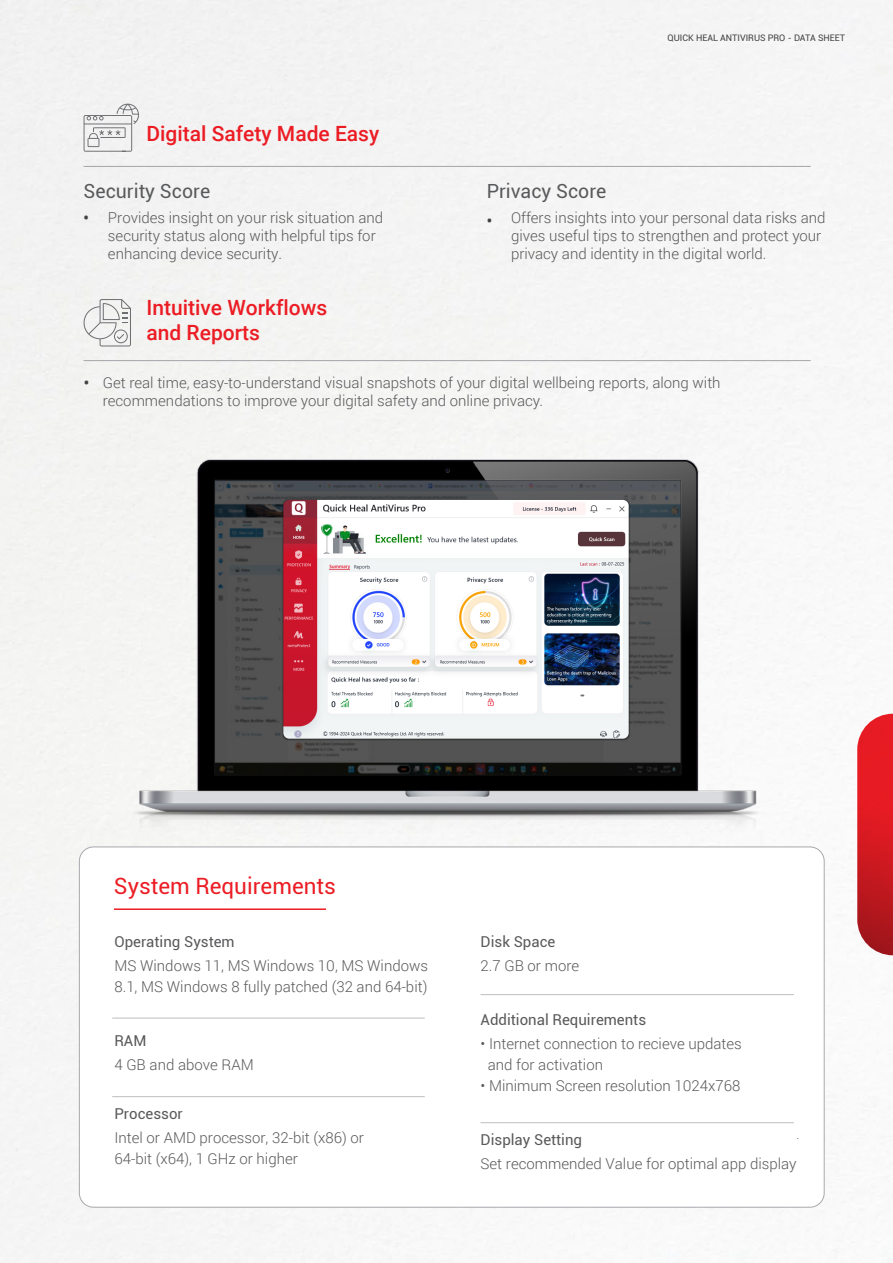
<style>
.page{position:relative;width:893px;height:1263px;background:#fff}
.page>*{position:absolute;margin:0;border:0;box-sizing:border-box;transform-origin:0 0}
.t1{font:22.5px "Roboto";color:#ec1c24}
.t2{font:500 21px/25.2px "Roboto";color:#ec1c24}
.t3{font:19.5px "Roboto";color:#58595b}
.t4{font:300 15px/18px "Roboto";color:#59595c}
.t5{font:15px "Roboto";color:#59595b}
.t6{font:15px "Roboto";color:#59595c}
.t7{font:700 15px "Roboto";color:#424143}
.t8{font:300 12px "Roboto";color:#59595b}
.t9{font:9px "Roboto";color:#414042}
.s1{font-weight:700;color:#424143}
</style>
<div class="page">
<hr style="left:114px;top:908px;width:212px;height:2px;background:#ec1c24">
<hr style="left:112px;top:1096px;width:313px;height:1px;background:#bcbec0">
<hr style="left:112px;top:1017px;width:313px;height:1px;background:#bcbec0">
<hr style="left:481px;top:994px;width:313px;height:1px;background:#bcbec0">
<hr style="left:481px;top:1122px;width:313px;height:1px;background:#bcbec0">
<svg style="left:857px;top:714px;width:36px;height:241px;background:#d42a31"></svg>
<hr style="left:84px;top:166px;width:727px;height:1px;background:#a3a5a8">
<svg style="left:84px;top:104px;width:55px;height:48px"></svg>
<hr style="left:84px;top:360px;width:727px;height:1px;background:#a3a5a8">
<svg style="left:83px;top:299px;width:48px;height:47px"></svg>
<img style="left:106px;top:440px;width:680px;height:406px">
<svg style="left:214px;top:480px;width:466px;height:296px;background:#48494a"></svg>
<img style="left:282px;top:498px;width:350px;height:243px">
<img style="left:283px;top:500px;width:346px;height:239px">
<h2 class="t2" style="left:146px;top:120px;width:234px">Digital Safety Made Easy</h2>
<p class="t9" style="left:667px;top:32px;width:179px">QUICK HEAL ANTIVIRUS PRO - DATA SHEET</p>
<h3 class="t3" style="left:84px;top:178px;width:128px">Security Score</h3>
<p class="t4" style="left:108px;top:208px;width:277px">Provides insight on your risk situation and security status along with helpful tips for enhancing device security.</p>
<p class="t7" style="left:487px;top:210px;width:7px">•</p>
<h3 class="t3" style="left:487px;top:178px;width:121px">Privacy Score</h3>
<p class="t4" style="left:511px;top:208px;width:316px">Offers insights into your personal data risks and gives useful tips to strengthen and protect your privacy and identity in the digital world.</p>
<p class="t7" style="left:84px;top:207px;width:7px">•</p>
<h2 class="t2" style="left:146px;top:294px;width:182px">Intuitive Workflows and Reports</h2>
<p class="t4" style="left:103px;top:373px;width:619px;text-indent:-19px"><span class="s1">•</span> Get real time, easy-to-understand visual snapshots of your digital wellbeing reports, along with recommendations to improve your digital safety and online privacy.</p>
<h1 class="t1" style="left:114px;top:870px;width:223px">System Requirements</h1>
<p class="t6" style="left:114px;top:931px;width:122px">Operating System</p>
<p class="t4" style="left:114px;top:954px;width:315px;line-height:21px">MS Windows 11, MS Windows 10, MS Windows<br>8.1, MS Windows 8 fully patched (32 and 64-bit)</p>
<p class="t5" style="left:114px;top:1030px;width:34px">RAM</p>
<p class="t4" style="left:114px;top:1055px;width:141px">4 GB and above RAM</p>
<p class="t5" style="left:114px;top:1103px;width:70px">Processor</p>
<p class="t4" style="left:114px;top:1127px;width:251px;line-height:21px">Intel or AMD processor, 32-bit (x86) or<br>64-bit (x64), 1 GHz or higher</p>
<p class="t5" style="left:481px;top:931px;width:76px">Disk Space</p>
<p class="t4" style="left:481px;top:956px;width:100px">2.7 GB or more</p>
<p class="t5" style="left:481px;top:1009px;width:167px">Additional Requirements</p>
<p class="t4" style="left:488px;top:1032px;width:256px;line-height:21px;text-indent:-7px">• Internet connection to recieve updates and for activation</p>
<p class="t4" style="left:481px;top:1076px;width:261px">• Minimum Screen resolution 1024x768</p>
<p class="t5" style="left:481px;top:1129px;width:103px">Display Setting</p>
<p class="t4" style="left:481px;top:1154px;width:318px">Set recommended Value for optimal app display</p>
<p class="t8" style="left:796px;top:1127px;width:4px">.</p>
</div>
